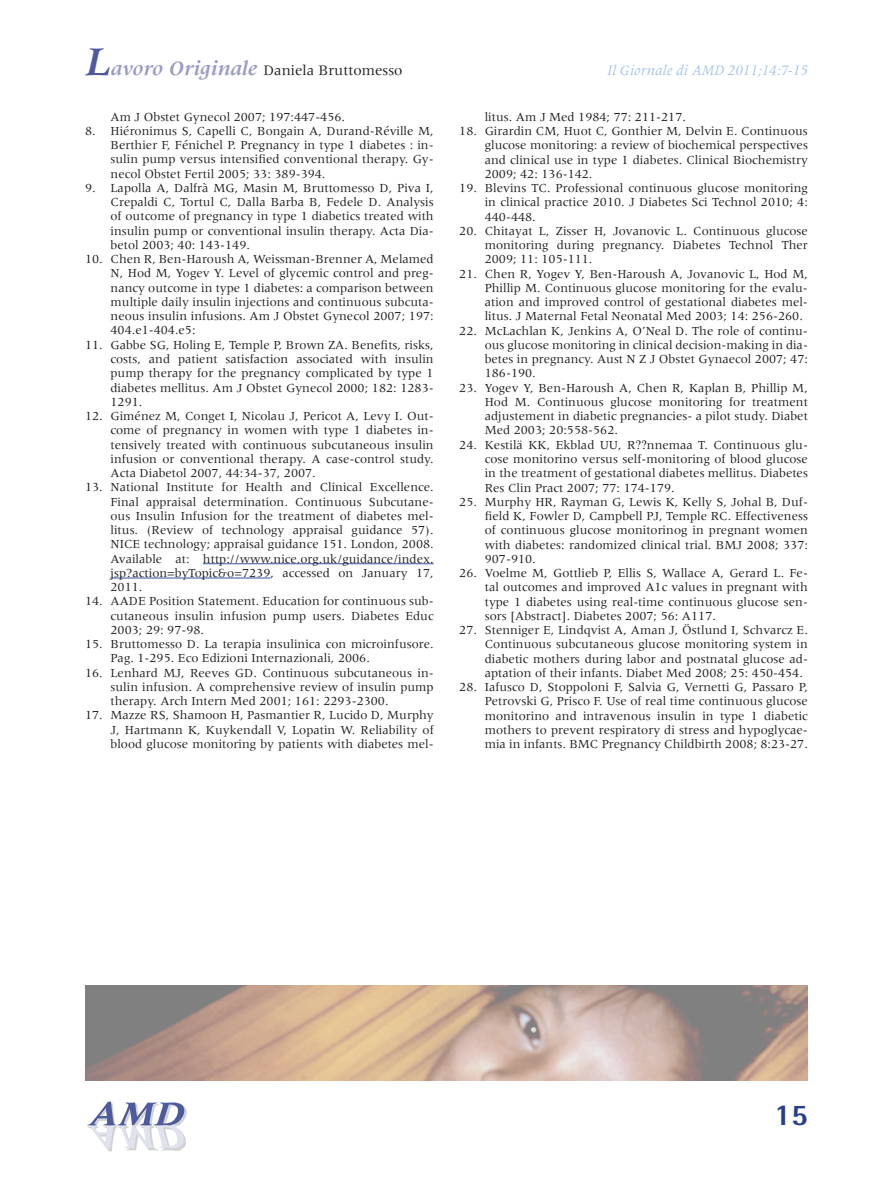
<style>
.page{position:relative;width:893px;height:1191px;background:#fff}
.page>*{position:absolute;margin:0;border:0;box-sizing:border-box;transform-origin:0 0}
.t1{font:800 30px "Rotis Semi Sans";color:#253f8e}
.t2{font:15px "Meridien";color:#231f20}
.t3{font:italic 15px "Meridien";color:#a1c1e5}
.t4{font:12.75px/14.2px "Meridien";color:#231f20;text-align:justify}
.s1{font-weight:700;font-style:italic;font-size:42px;color:#4d5a9e}
.s2{font-weight:700;font-style:italic;font-size:21px;color:#9b9bc6}
</style>
<div class="page">
<img style="left:175px;top:1148px;width:8px;height:3px">
<img style="left:106px;top:1148px;width:69px;height:3px">
<img style="left:87px;top:1101px;width:100px;height:45px">
<img style="left:87px;top:1125px;width:98px;height:23px">
<svg style="left:87px;top:1125px;width:84px;height:1px"></svg>
<hr style="left:203px;top:563px;width:231px;height:1px;background:#3853a3">
<hr style="left:111px;top:577px;width:159px;height:1px;background:#3853a3">
<img style="left:85px;top:985px;width:723px;height:95px">
<p class="t2" style="left:85px;top:62px;width:319px"><span class="s1">L</span><span class="s2">avoro Originale</span> Daniela Bruttomesso</p>
<p class="t4" style="left:111px;top:109px;width:236px">Am J Obstet Gynecol 2007; 197:447-456.</p>
<p class="t4" style="left:111px;top:124px;width:325px;text-indent:-26px">8. Hiéronimus S, Capelli C, Bongain A, Durand-Réville M, Berthier F, Fénichel P. Pregnancy in type 1 diabetes : in&shy;sulin pump versus intensified conventional therapy. Gy&shy;necol Obstet Fertil 2005; 33: 389-394.</p>
<p class="t4" style="left:111px;top:181px;width:325px;text-indent:-26px">9. Lapolla A, Dalfrà MG, Masin M, Bruttomesso D, Piva I, Crepaldi C, Tortul C, Dalla Barba B, Fedele D. Analysis of outcome of pregnancy in type 1 diabetics treated with insulin pump or conventional insulin therapy. Acta Dia&shy;betol 2003; 40: 143-149.</p>
<p class="t4" style="left:111px;top:252px;width:325px;text-indent:-26px">10. Chen R, Ben-Haroush A, Weissman-Brenner A, Melamed N, Hod M, Yogev Y. Level of glycemic control and preg&shy;nancy outcome in type 1 diabetes: a comparison between multiple daily insulin injections and continuous subcuta&shy;neous insulin infusions. Am J Obstet Gynecol 2007; 197:<br>404.e1-404.e5:</p>
<p class="t4" style="left:111px;top:337px;width:325px;text-indent:-26px">11. Gabbe SG, Holing E, Temple P, Brown ZA. Benefits, risks, costs, and patient satisfaction associated with insulin pump therapy for the pregnancy complicated by type 1 diabetes mellitus. Am J Obstet Gynecol 2000; 182: 1283- 1291.</p>
<p class="t4" style="left:111px;top:409px;width:325px;text-indent:-26px">12. Giménez M, Conget I, Nicolau J, Pericot A, Levy I. Out&shy;come of pregnancy in women with type 1 diabetes in&shy;tensively treated with continuous subcutaneous insulin infusion or conventional therapy. A case-control study.<br>Acta Diabetol 2007, 44:34-37, 2007.</p>
<p class="t4" style="left:111px;top:480px;width:325px;text-indent:-26px">13. National Institute for Health and Clinical Excellence.<br>Final appraisal determination. Continuous Subcutane&shy;ous Insulin Infusion for the treatment of diabetes mel&shy;litus. (Review of technology appraisal guidance 57).<br>NICE technology; appraisal guidance 151. London, 2008.<br>Available at: http://www.nice.org.uk/guidance/index. jsp?action=byTopic&amp;o=7239, accessed on January 17, 2011.</p>
<p class="t4" style="left:111px;top:594px;width:325px;text-indent:-26px">14. AADE Position Statement. Education for continuous sub&shy;cutaneous insulin infusion pump users. Diabetes Educ 2003; 29: 97-98.</p>
<p class="t4" style="left:111px;top:637px;width:325px;text-indent:-26px">15. Bruttomesso D. La terapia insulinica con microinfusore.<br>Pag. 1-295. Eco Edizioni Internazionali, 2006.</p>
<p class="t4" style="left:111px;top:665px;width:325px;text-indent:-26px">16. Lenhard MJ, Reeves GD. Continuous subcutaneous in&shy;sulin infusion. A comprehensive review of insulin pump therapy. Arch Intern Med 2001; 161: 2293-2300.</p>
<p class="t4" style="left:111px;top:708px;width:325px;text-indent:-26px">17. Mazze RS, Shamoon H, Pasmantier R, Lucido D, Murphy J, Hartmann K, Kuykendall V, Lopatin W. Reliability of blood glucose monitoring by patients with diabetes mel-</p>
<p class="t3" style="left:607px;top:63px;width:202px">Il Giornale di AMD 2011;14:7-15</p>
<p class="t4" style="left:485px;top:109px;width:203px">litus. Am J Med 1984; 77: 211-217.</p>
<p class="t4" style="left:485px;top:124px;width:325px;text-indent:-26px">18. Girardin CM, Huot C, Gonthier M, Delvin E. Continuous glucose monitoring: a review of biochemical perspectives and clinical use in type 1 diabetes. Clinical Biochemistry 2009; 42: 136-142.</p>
<p class="t4" style="left:485px;top:181px;width:325px;text-indent:-26px">19. Blevins TC. Professional continuous glucose monitoring in clinical practice 2010. J Diabetes Sci Technol 2010; 4:<br>440-448.</p>
<p class="t4" style="left:485px;top:223px;width:325px;text-indent:-26px">20. Chitayat L, Zisser H, Jovanovic L. Continuous glucose monitoring during pregnancy. Diabetes Technol Ther 2009; 11: 105-111.</p>
<p class="t4" style="left:485px;top:266px;width:325px;text-indent:-26px">21. Chen R, Yogev Y, Ben-Haroush A, Jovanovic L, Hod M, Phillip M. Continuous glucose monitoring for the evalu&shy;ation and improved control of gestational diabetes mel&shy;litus. J Maternal Fetal Neonatal Med 2003; 14: 256-260.</p>
<p class="t4" style="left:485px;top:323px;width:325px;text-indent:-26px">22. McLachlan K, Jenkins A, O’Neal D. The role of continu&shy;ous glucose monitoring in clinical decision-making in dia&shy;betes in pregnancy. Aust N Z J Obstet Gynaecol 2007; 47:<br>186-190.</p>
<p class="t4" style="left:485px;top:380px;width:325px;text-indent:-26px">23. Yogev Y, Ben-Haroush A, Chen R, Kaplan B, Phillip M, Hod M. Continuous glucose monitoring for treatment adjustement in diabetic pregnancies- a pilot study. Diabet Med 2003; 20:558-562.</p>
<p class="t4" style="left:485px;top:437px;width:325px;text-indent:-26px">24. Kestilä KK, Ekblad UU, R nnemaa T. Continuous glu&shy;cose monitorino versus self-monitoring of blood glucose in the treatment of gestational diabetes mellitus. Diabetes Res Clin Pract 2007; 77: 174-179.</p>
<p class="t4" style="left:485px;top:494px;width:325px;text-indent:-26px">25. Murphy HR, Rayman G, Lewis K, Kelly S, Johal B, Duf&shy;field K, Fowler D, Campbell PJ, Temple RC. Effectiveness of continuous glucose monitorinog in pregnant women with diabetes: randomized clinical trial. BMJ 2008; 337:<br>907-910.</p>
<p class="t4" style="left:485px;top:566px;width:325px;text-indent:-26px">26. Voelme M, Gottlieb P, Ellis S, Wallace A, Gerard L. Fe&shy;tal outcomes and improved A1c values in pregnant with type 1 diabetes using real-time continuous glucose sen&shy;sors [Abstract]. Diabetes 2007; 56: A117.</p>
<p class="t4" style="left:485px;top:623px;width:325px;text-indent:-26px">27. Stenniger E, Lindqvist A, Aman J, Östlund I, Schvarcz E.<br>Continuous subcutaneous glucose monitoring system in diabetic mothers during labor and postnatal glucose ad&shy;aptation of their infants. Diabet Med 2008; 25: 450-454.</p>
<p class="t4" style="left:485px;top:680px;width:325px;text-indent:-26px">28. Iafusco D, Stoppoloni F, Salvia G, Vernetti G, Passaro P, Petrovski G, Prisco F. Use of real time continuous glucose monitorino and intravenous insulin in type 1 diabetic mothers to prevent respiratory di stress and hypoglycae&shy;mia in infants. BMC Pregnancy Childbirth 2008; 8:23-27.</p>
<h1 class="t1" style="left:775px;top:1096px;width:35px">15</h1>
</div>
